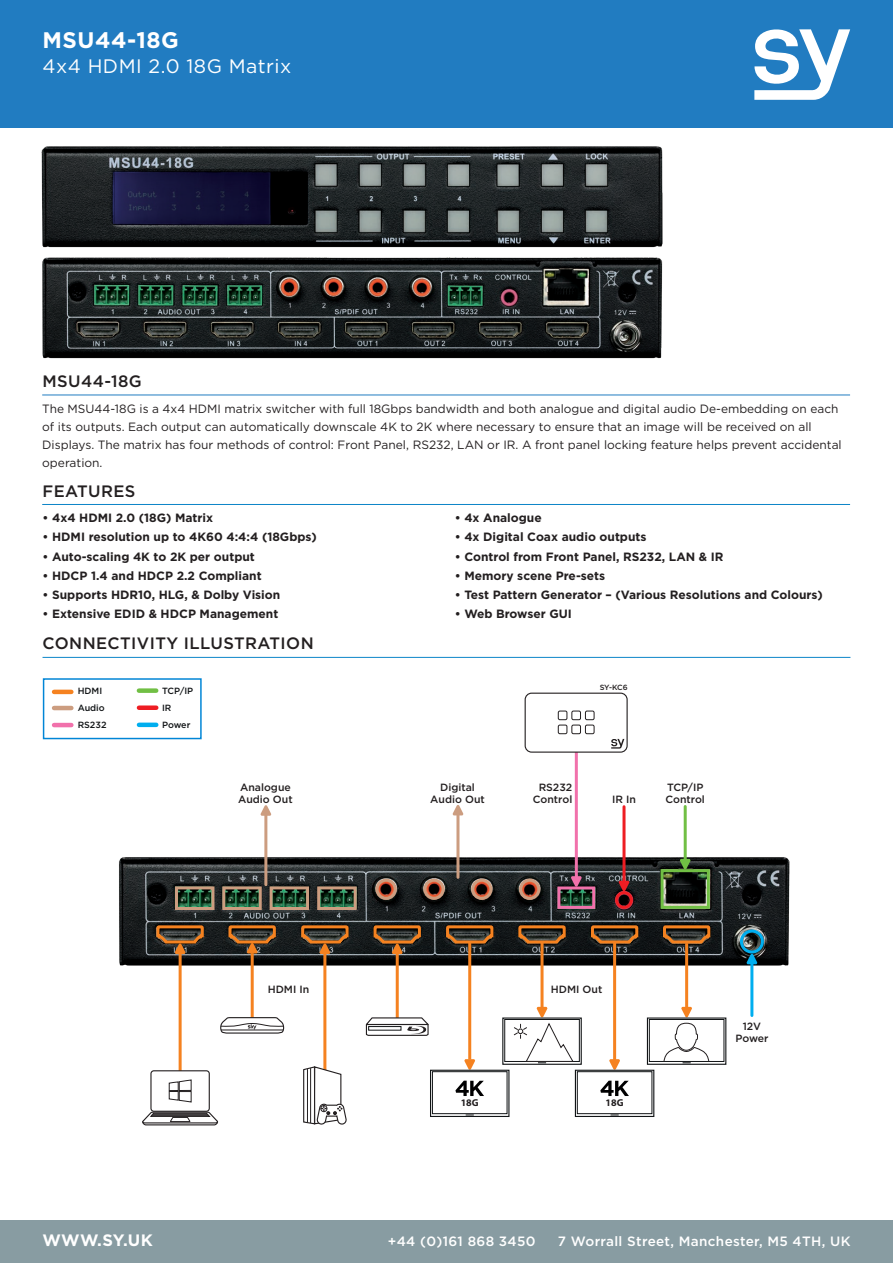
<style>
.page{position:relative;width:893px;height:1263px;background:#fff}
.page>*{position:absolute;margin:0;border:0;box-sizing:border-box;transform-origin:0 0}
.t1{font:700 22.5px "Gotham";letter-spacing:.025em;color:#fff}
.t2{font:19.5px "Gotham";letter-spacing:.025em;color:#fff}
.t3{font:500 16.5px "Gotham";letter-spacing:.025em;color:#231f20}
.t4{font:700 16.5px "Gotham";letter-spacing:.015em;color:#fff}
.t5{font:500 13.5px "Gotham";letter-spacing:.025em;color:#fff}
.t6{font:12px/18px "Gotham";color:#231f20}
.t7{font:700 12px "Gotham";color:#231f20}
.t8{font:500 10.5px/12.3px "Gotham";color:#231f20;text-align:center}
.t9{font:700 10.05px "Myriad Pro";color:#231f20}
.t10{font:500 9px/17px "Gotham";color:#111416}
.t11{font:500 7.5px "Gotham";color:#231f20}
</style>
<div class="page">
<hr style="left:43px;top:657px;width:807px;height:1px;background:#0c85c8">
<hr style="left:42px;top:504px;width:808px;height:1px;background:#0c85c8">
<hr style="left:42px;top:395px;width:808px;height:1px;background:#217cc1">
<div style="left:0;top:1220px;width:893px;height:43px;background:#889ca2"></div>
<div style="left:0;top:0;width:893px;height:128px;background:#217cc1"></div>
<svg style="left:754px;top:30px;width:96px;height:70px"></svg>
<img style="left:119px;top:851px;width:671px;height:120px">
<svg style="left:444px;top:924px;width:51px;height:21px"></svg>
<svg style="left:517px;top:924px;width:50px;height:21px"></svg>
<svg style="left:589px;top:924px;width:51px;height:21px"></svg>
<svg style="left:661px;top:924px;width:51px;height:21px"></svg>
<hr style="left:179px;top:954px;width:3px;height:121px;background:#f58220">
<svg style="left:155px;top:924px;width:50px;height:30px"></svg>
<hr style="left:251px;top:953px;width:3px;height:69px;background:#f58220">
<svg style="left:227px;top:924px;width:50px;height:29px"></svg>
<hr style="left:323px;top:954px;width:3px;height:121px;background:#f58220">
<svg style="left:300px;top:924px;width:50px;height:30px"></svg>
<hr style="left:396px;top:954px;width:3px;height:68px;background:#f58220">
<svg style="left:372px;top:924px;width:50px;height:30px"></svg>
<hr style="left:468px;top:942px;width:3px;height:117px;background:#f58220">
<svg style="left:464px;top:1059px;width:11px;height:11px"></svg>
<svg style="left:220px;top:1016px;width:65px;height:18px"></svg>
<div style="left:151px;top:1071px;width:58px;height:40px;background:#fff;border-radius:3px"></div>
<div style="left:150px;top:1070px;width:60px;height:42px;border:1px solid #231f20;border-radius:3px"></div>
<svg style="left:142px;top:1111px;width:76px;height:15px"></svg>
<hr style="left:153px;top:1114px;width:55px;height:1px;background:#231f20">
<hr style="left:152px;top:1115px;width:56px;height:1px;background:#231f20">
<svg style="left:168px;top:1079px;width:24px;height:24px"></svg>
<hr style="left:750px;top:963px;width:3px;height:52px;background:#00aeef">
<svg style="left:746px;top:953px;width:12px;height:11px"></svg>
<hr style="left:575px;top:731px;width:3px;height:149px;background:#f171ab">
<div style="left:375px;top:879px;width:22px;height:21px;border:3px solid #cc9d80;border-radius:50%"></div>
<div style="left:423px;top:879px;width:22px;height:21px;border:3px solid #cc9d80;border-radius:50%"></div>
<div style="left:471px;top:879px;width:21px;height:21px;border:3px solid #cc9d80;border-radius:50%"></div>
<div style="left:519px;top:879px;width:21px;height:21px;border:3px solid #cc9d80;border-radius:50%"></div>
<hr style="left:264px;top:813px;width:3px;height:72px;background:#cc9d80">
<svg style="left:260px;top:805px;width:12px;height:11px"></svg>
<hr style="left:456px;top:813px;width:3px;height:64px;background:#cc9d80">
<svg style="left:452px;top:805px;width:12px;height:10px"></svg>
<div style="left:615px;top:891px;width:18px;height:18px;border:3px solid #ee1d23;border-radius:50%"></div>
<hr style="left:622px;top:807px;width:3px;height:80px;background:#ee1d23">
<svg style="left:618px;top:881px;width:12px;height:10px"></svg>
<svg style="left:365px;top:1017px;width:64px;height:19px"></svg>
<svg style="left:303px;top:1065px;width:44px;height:60px"></svg>
<svg style="left:571px;top:876px;width:11px;height:10px"></svg>
<hr style="left:54px;top:690px;width:17px;height:4px;background:#f58220">
<hr style="left:54px;top:706px;width:17px;height:4px;background:#cc9d80">
<hr style="left:54px;top:723px;width:17px;height:4px;background:#f171ab">
<div style="left:139px;top:688px;width:17px;height:5px;background:#71bf44"></div>
<div style="left:139px;top:705px;width:17px;height:5px;background:#ee1d23"></div>
<hr style="left:139px;top:723px;width:17px;height:4px;background:#00aeef">
<div style="left:43px;top:678px;width:159px;height:61px;border:1px solid #0085d6"></div>
<div style="left:525px;top:693px;width:102px;height:59px;background:#fff;border-radius:6px"></div>
<div style="left:525px;top:693px;width:103px;height:60px;border:1px solid #231f20;border-radius:6px"></div>
<div style="left:558px;top:711px;width:9px;height:9px;border:1px solid #231f20;border-radius:2px"></div>
<div style="left:558px;top:725px;width:9px;height:9px;border:1px solid #231f20;border-radius:2px"></div>
<div style="left:571px;top:711px;width:10px;height:9px;border:1px solid #231f20;border-radius:2px"></div>
<div style="left:571px;top:725px;width:10px;height:9px;border:1px solid #231f20;border-radius:2px"></div>
<div style="left:585px;top:711px;width:9px;height:9px;border:1px solid #231f20;border-radius:2px"></div>
<div style="left:585px;top:725px;width:9px;height:9px;border:1px solid #231f20;border-radius:2px"></div>
<svg style="left:611px;top:738px;width:13px;height:11px"></svg>
<div style="left:430px;top:1070px;width:79px;height:47px;border:1px solid #111416"></div>
<div style="left:432px;top:1071px;width:75px;height:43px;border:1px solid #111416"></div>
<svg style="left:455px;top:1081px;width:29px;height:15px"></svg>
<hr style="left:540px;top:942px;width:3px;height:65px;background:#f58220">
<div style="left:502px;top:1017px;width:80px;height:48px;border:1px solid #111416"></div>
<div style="left:504px;top:1019px;width:76px;height:43px;border:1px solid #111416"></div>
<hr style="left:613px;top:942px;width:3px;height:118px;background:#f58220">
<svg style="left:609px;top:1059px;width:11px;height:11px"></svg>
<div style="left:575px;top:1070px;width:79px;height:47px;border:1px solid #111416"></div>
<div style="left:577px;top:1071px;width:75px;height:43px;border:1px solid #111416"></div>
<svg style="left:600px;top:1081px;width:29px;height:15px"></svg>
<hr style="left:685px;top:943px;width:3px;height:64px;background:#f58220">
<div style="left:647px;top:1017px;width:79px;height:48px;border:1px solid #111416"></div>
<div style="left:649px;top:1019px;width:75px;height:43px;border:1px solid #111416"></div>
<div style="left:740px;top:929px;width:24px;height:24px;border:3px solid #00aeef;border-radius:50%"></div>
<hr style="left:684px;top:806px;width:3px;height:59px;background:#71bf44">
<div style="left:660px;top:869px;width:50px;height:40px;border:3px solid #71bf44"></div>
<svg style="left:679px;top:859px;width:12px;height:11px"></svg>
<div style="left:557px;top:886px;width:38px;height:23px;border:3px solid #f171ab"></div>
<div style="left:175px;top:886px;width:39px;height:24px;border:3px solid #cc9d80"></div>
<div style="left:222px;top:886px;width:40px;height:24px;border:3px solid #cc9d80"></div>
<div style="left:270px;top:886px;width:39px;height:24px;border:3px solid #cc9d80"></div>
<div style="left:317px;top:886px;width:40px;height:24px;border:3px solid #cc9d80"></div>
<svg style="left:663px;top:1007px;width:47px;height:56px"></svg>
<svg style="left:513px;top:1007px;width:61px;height:56px"></svg>
<img style="left:41px;top:146px;width:622px;height:213px">
<p class="t1" style="left:43px;top:25px;width:138px">MSU44-18G</p>
<p class="t2" style="left:43px;top:54px;width:250px">4x4 HDMI 2.0 18G Matrix</p>
<p class="t3" style="left:43px;top:371px;width:101px">MSU44-18G</p>
<p class="t6" style="left:42px;top:399px;width:801px">The MSU44-18G is a 4x4 HDMI matrix switcher with full 18Gbps bandwidth and both analogue and digital audio De-embedding on each of its outputs. Each output can automatically downscale 4K to 2K where necessary to ensure that an image will be received on all Displays. The matrix has four methods of control: Front Panel, RS232, LAN or IR. A front panel locking feature helps prevent accidental operation.</p>
<p class="t3" style="left:43px;top:480px;width:95px">FEATURES</p>
<p class="t7" style="left:43px;top:510px;width:172px">• 4x4 HDMI 2.0 (18G) Matrix</p>
<p class="t7" style="left:43px;top:529px;width:276px">• HDMI resolution up to 4K60 4:4:4 (18Gbps)</p>
<p class="t7" style="left:43px;top:548px;width:214px">• Auto-scaling 4K to 2K per output</p>
<p class="t7" style="left:43px;top:568px;width:221px">• HDCP 1.4 and HDCP 2.2 Compliant</p>
<p class="t7" style="left:43px;top:587px;width:239px">• Supports HDR10, HLG, &amp; Dolby Vision</p>
<p class="t7" style="left:43px;top:606px;width:237px">• Extensive EDID &amp; HDCP Management</p>
<p class="t3" style="left:43px;top:632px;width:273px">CONNECTIVITY ILLUSTRATION</p>
<p class="t10" style="left:78px;top:682px;width:30px">HDMI<br>Audio<br>RS232</p>
<p class="t10" style="left:162px;top:682px;width:33px">TCP/IP<br>IR<br>Power</p>
<p class="t8" style="left:238px;top:780px;width:56px;text-align:left">Analogue<br>Audio Out</p>
<p class="t7" style="left:455px;top:510px;width:89px">• 4x Analogue</p>
<p class="t7" style="left:455px;top:529px;width:193px">• 4x Digital Coax audio outputs</p>
<p class="t7" style="left:455px;top:548px;width:270px">• Control from Front Panel, RS232, LAN &amp; IR</p>
<p class="t7" style="left:455px;top:568px;width:152px">• Memory scene Pre-sets</p>
<p class="t7" style="left:455px;top:587px;width:369px">• Test Pattern Generator – (Various Resolutions and Colours)</p>
<p class="t7" style="left:455px;top:606px;width:119px">• Web Browser GUI</p>
<p class="t11" style="left:600px;top:682px;width:29px">SY-KC6</p>
<p class="t8" style="left:430px;top:780px;width:56px">Digital<br>Audio Out</p>
<p class="t8" style="left:533px;top:780px;width:41px">RS232<br>Control</p>
<p class="t8" style="left:612px;top:793px;width:25px">IR In</p>
<p class="t8" style="left:665px;top:780px;width:41px;text-align:left">TCP/IP<br>Control</p>
<p class="t8" style="left:268px;top:983px;width:43px">HDMI In</p>
<p class="t8" style="left:551px;top:983px;width:53px">HDMI Out</p>
<p class="t9" style="left:461px;top:1096px;width:19px">18G</p>
<p class="t9" style="left:606px;top:1096px;width:19px">18G</p>
<p class="t8" style="left:735px;top:1020px;width:35px">12V<br>Power</p>
<p class="t4" style="left:43px;top:1226px;width:112px">WWW.SY.UK</p>
<p class="t5" style="left:388px;top:1232px;width:149px">+44 (0)161 868 3450</p>
<p class="t5" style="left:558px;top:1232px;width:294px">7 Worrall Street, Manchester, M5 4TH, UK</p>
</div>
